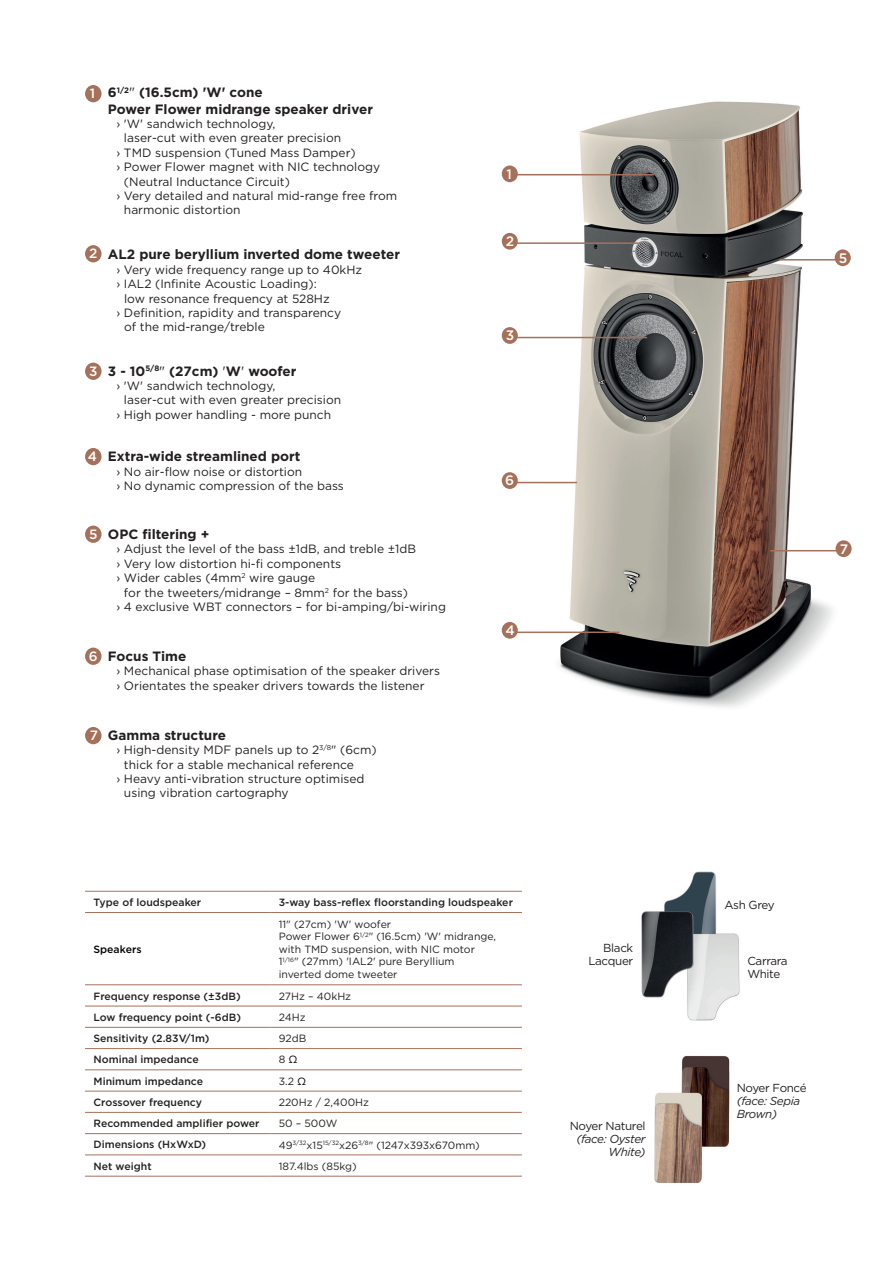
<style>
.page{position:relative;width:893px;height:1263px;background:#fff}
.page>*{position:absolute;margin:0;border:0;box-sizing:border-box;transform-origin:0 0}
.t1{font:500 13.65px "Gotham";color:#fff}
.t2{font:700 13.5px/16.2px "Gotham";color:#231f20}
.t3{font:500 13.5px "Gotham";color:#fff}
.t4{font:12px/14.4px "Gotham";color:#231f20}
.t5{font:italic 11.7px/12.8px "Gotham";letter-spacing:-.035em;color:#231f20}
.t6{font:11.7px/12.8px "Gotham";letter-spacing:-.03em;color:#231f20;text-align:right}
.Tableau_infos_techni{font:10.5px/12.6px "Gotham";color:#231f20}
.Tableau_titre_colonn{font:500 10.5px "Gotham";color:#231f20}
.t7{font:500 10.5px "Gotham";color:#010101}
.s1{font-weight:400}
.s2{color:#010101}
.s3{font-style:normal}
</style>
<div class="page">
<img style="left:501px;top:101px;width:351px;height:606px">
<hr style="left:517px;top:174px;width:136px;height:1px;background:#a5715a">
<div style="left:502px;top:165px;width:16px;height:17px;background:#a5715a;border-radius:50%"></div>
<hr style="left:517px;top:242px;width:124px;height:2px;background:#a5715a">
<div style="left:502px;top:233px;width:16px;height:17px;background:#a5715a;border-radius:50%"></div>
<hr style="left:517px;top:631px;width:102px;height:2px;background:#a5715a">
<div style="left:502px;top:622px;width:16px;height:17px;background:#a5715a;border-radius:50%"></div>
<hr style="left:771px;top:550px;width:66px;height:1px;background:#a5715a">
<div style="left:836px;top:540px;width:16px;height:17px;background:#a5715a;border-radius:50%"></div>
<hr style="left:517px;top:337px;width:129px;height:1px;background:#a5715a">
<div style="left:502px;top:327px;width:16px;height:17px;background:#a5715a;border-radius:50%"></div>
<hr style="left:780px;top:259px;width:63px;height:2px;background:#a5715a">
<div style="left:835px;top:249px;width:16px;height:17px;background:#a5715a;border-radius:50%"></div>
<hr style="left:517px;top:482px;width:59px;height:1px;background:#a5715a">
<div style="left:502px;top:472px;width:16px;height:17px;background:#a5715a;border-radius:50%"></div>
<img style="left:654px;top:1056px;width:76px;height:127px">
<img style="left:641px;top:871px;width:99px;height:150px">
<div style="left:85px;top:85px;width:17px;height:17px;background:#a5715a;border-radius:50%"></div>
<div style="left:85px;top:448px;width:17px;height:17px;background:#a5715a;border-radius:50%"></div>
<div style="left:85px;top:526px;width:17px;height:17px;background:#a5715a;border-radius:50%"></div>
<div style="left:85px;top:648px;width:17px;height:17px;background:#a5715a;border-radius:50%"></div>
<div style="left:85px;top:727px;width:17px;height:17px;background:#a5715a;border-radius:50%"></div>
<div style="left:85px;top:363px;width:17px;height:17px;background:#a5715a;border-radius:50%"></div>
<div style="left:85px;top:245px;width:17px;height:17px;background:#a5715a;border-radius:50%"></div>
<hr style="left:85px;top:1091px;width:185px;height:1px;background:#a5715a">
<hr style="left:85px;top:1112px;width:185px;height:1px;background:#a5715a">
<hr style="left:85px;top:1133px;width:185px;height:1px;background:#a5715a">
<hr style="left:270px;top:1112px;width:252px;height:1px;background:#a5715a">
<hr style="left:270px;top:1133px;width:252px;height:1px;background:#a5715a">
<hr style="left:85px;top:891px;width:185px;height:1px;background:#a5715a">
<hr style="left:85px;top:912px;width:185px;height:1px;background:#a5715a">
<hr style="left:85px;top:984px;width:185px;height:1px;background:#a5715a">
<hr style="left:85px;top:1006px;width:185px;height:1px;background:#a5715a">
<hr style="left:85px;top:1027px;width:185px;height:1px;background:#a5715a">
<hr style="left:85px;top:1048px;width:185px;height:1px;background:#a5715a">
<hr style="left:85px;top:1069px;width:185px;height:1px;background:#a5715a">
<hr style="left:270px;top:891px;width:252px;height:1px;background:#a5715a">
<hr style="left:270px;top:912px;width:252px;height:1px;background:#a5715a">
<hr style="left:270px;top:984px;width:252px;height:1px;background:#a5715a">
<hr style="left:270px;top:1006px;width:252px;height:1px;background:#a5715a">
<hr style="left:270px;top:1027px;width:252px;height:1px;background:#a5715a">
<hr style="left:270px;top:1048px;width:252px;height:1px;background:#a5715a">
<hr style="left:270px;top:1069px;width:252px;height:1px;background:#a5715a">
<hr style="left:270px;top:1091px;width:252px;height:1px;background:#a5715a">
<hr style="left:85px;top:1154px;width:185px;height:1px;background:#a5715a">
<hr style="left:270px;top:1154px;width:252px;height:1px;background:#a5715a">
<hr style="left:85px;top:1176px;width:185px;height:1px;background:#a5715a">
<hr style="left:270px;top:1176px;width:252px;height:1px;background:#a5715a">
<p class="t3" style="left:90px;top:85px;width:7px">1</p>
<p class="t2" style="left:108px;top:84px;width:267px">6<sup>1/2</sup><span class="s1">"</span> (16.5cm) 'W' cone<br>Power Flower midrange speaker driver</p>
<p class="t4" style="left:124px;top:116px;width:219px;text-indent:-8px">› 'W' sandwich technology,<br>laser-cut with even greater precision</p>
<p class="t4" style="left:116px;top:145px;width:241px">› TMD suspension (Tuned Mass Damper)</p>
<p class="t4" style="left:124px;top:159px;width:258px;text-indent:-8px">› Power Flower magnet with NIC technology (Neutral Inductance Circuit)</p>
<p class="t4" style="left:124px;top:188px;width:275px;text-indent:-8px">› Very detailed and natural mid-range free from harmonic distortion</p>
<p class="t3" style="left:89px;top:245px;width:10px">2</p>
<p class="t2" style="left:108px;top:246px;width:294px">AL2 pure beryllium inverted dome tweeter</p>
<p class="t4" style="left:116px;top:262px;width:247px">› Very wide frequency range up to 40kHz</p>
<p class="t4" style="left:124px;top:276px;width:207px;text-indent:-8px">› IAL2 (Infinite Acoustic Loading): low resonance frequency at 528Hz</p>
<p class="t4" style="left:124px;top:305px;width:218px;text-indent:-8px">› Definition, rapidity and transparency of the mid-range/treble</p>
<p class="t3" style="left:89px;top:362px;width:10px">3</p>
<p class="t2" style="left:108px;top:363px;width:190px">3 - 10<sup>5/8</sup><span class="s1">"</span> (27cm) <span class="s1">'</span>W<span class="s1">'</span> woofer</p>
<p class="t4" style="left:124px;top:378px;width:219px;text-indent:-8px">› 'W' sandwich technology,<br>laser-cut with even greater precision</p>
<p class="t4" style="left:116px;top:407px;width:216px">› High power handling - more punch</p>
<p class="t3" style="left:88px;top:448px;width:11px">4</p>
<p class="t2" style="left:108px;top:448px;width:194px">Extra-wide streamlined port</p>
<p class="t4" style="left:116px;top:464px;width:187px">› No air-flow noise or distortion</p>
<p class="t4" style="left:116px;top:478px;width:229px">› No dynamic compression of the bass</p>
<p class="t3" style="left:89px;top:525px;width:10px">5</p>
<p class="t2" style="left:108px;top:526px;width:103px">OPC filtering +</p>
<p class="t4" style="left:116px;top:542px;width:301px">› Adjust the level of the bass ±1dB, and treble ±1dB</p>
<p class="t4" style="left:116px;top:556px;width:226px">› Very low distortion hi-fi components</p>
<p class="t4" style="left:124px;top:571px;width:285px;text-indent:-8px">› Wider cables (4mm<sup>2</sup> wire gauge<br>for the tweeters/midrange – 8mm<sup>2</sup> for the bass)</p>
<p class="t4" style="left:116px;top:599px;width:331px">› 4 exclusive WBT connectors – for bi-amping/bi-wiring</p>
<p class="t3" style="left:89px;top:647px;width:10px">6</p>
<p class="t2" style="left:108px;top:648px;width:80px">Focus Time</p>
<p class="t4" style="left:116px;top:664px;width:325px">› Mechanical phase optimisation of the speaker drivers</p>
<p class="t4" style="left:116px;top:678px;width:310px">› Orientates the speaker drivers towards the listener</p>
<p class="t3" style="left:90px;top:727px;width:10px">7</p>
<p class="t2" style="left:108px;top:727px;width:120px">Gamma structure</p>
<p class="t4" style="left:124px;top:742px;width:254px;text-indent:-8px">› High-density MDF panels up to 2<sup>3/8</sup>" (6cm) thick for a stable mechanical reference</p>
<p class="t4" style="left:124px;top:771px;width:242px;text-indent:-8px">› Heavy anti-vibration structure optimised using vibration cartography</p>
<p class="t1" style="left:506px;top:165px;width:7px">1</p>
<p class="t1" style="left:506px;top:232px;width:10px">2</p>
<p class="t1" style="left:506px;top:326px;width:10px">3</p>
<p class="t1" style="left:505px;top:472px;width:10px">6</p>
<p class="t1" style="left:505px;top:621px;width:11px">4</p>
<p class="Tableau_titre_colonn" style="left:94px;top:895px;width:109px">Type of loudspeaker</p>
<p class="Tableau_titre_colonn" style="left:279px;top:895px;width:236px">3-way bass-reflex floorstanding loudspeaker</p>
<p class="t7" style="left:94px;top:942px;width:50px">Speakers</p>
<p class="Tableau_infos_techni" style="left:279px;top:917px;width:114px">11" (27cm) 'W' woofer</p>
<p class="Tableau_infos_techni" style="left:279px;top:930px;width:219px">Power Flower 6<sup>1/2</sup>" (16.5cm) 'W' midrange, with TMD suspension, with NIC motor</p>
<p class="Tableau_infos_techni" style="left:279px;top:955px;width:177px">1<sup>1/16</sup>" (27mm) 'IAL2' pure Beryllium</p>
<p class="Tableau_infos_techni" style="left:279px;top:968px;width:120px">inverted dome tweeter</p>
<p class="Tableau_titre_colonn" style="left:94px;top:989px;width:149px">Frequency response (±3dB)</p>
<p class="Tableau_infos_techni" style="left:279px;top:989px;width:74px">27Hz – 40kHz</p>
<p class="Tableau_titre_colonn" style="left:94px;top:1010px;width:149px">Low frequency point (-6dB)</p>
<p class="Tableau_infos_techni" style="left:279px;top:1011px;width:28px">24Hz</p>
<p class="Tableau_titre_colonn" style="left:94px;top:1031px;width:118px">Sensitivity (2.83V/1m)</p>
<p class="Tableau_infos_techni" style="left:279px;top:1032px;width:29px">92dB</p>
<p class="Tableau_titre_colonn" style="left:94px;top:1053px;width:107px">Nominal impedance</p>
<p class="Tableau_infos_techni" style="left:279px;top:1053px;width:20px">8 <span class="s2">Ω</span></p>
<p class="Tableau_titre_colonn" style="left:94px;top:1074px;width:111px">Minimum impedance</p>
<p class="Tableau_infos_techni" style="left:279px;top:1074px;width:29px">3.2 <span class="s2">Ω</span></p>
<p class="Tableau_titre_colonn" style="left:94px;top:1095px;width:110px">Crossover frequency</p>
<p class="Tableau_infos_techni" style="left:279px;top:1096px;width:92px">220Hz / 2,400Hz</p>
<p class="Tableau_titre_colonn" style="left:94px;top:1116px;width:168px">Recommended amplifier power</p>
<p class="Tableau_infos_techni" style="left:279px;top:1117px;width:60px">50 – 500W</p>
<p class="Tableau_titre_colonn" style="left:94px;top:1138px;width:114px">Dimensions (HxWxD)</p>
<p class="Tableau_infos_techni" style="left:279px;top:1138px;width:203px">49<sup>3/32</sup>x15<sup>15/32</sup>x26<sup>3/8</sup>" (1247x393x670mm)</p>
<p class="Tableau_titre_colonn" style="left:94px;top:1159px;width:60px">Net weight</p>
<p class="Tableau_infos_techni" style="left:279px;top:1159px;width:80px">187.4lbs (85kg)</p>
<p class="t6" style="left:588px;top:941px;width:46px">Black<br>Lacquer</p>
<p class="t5" style="left:570px;top:1119px;width:77px;text-align:right"><span class="s3">Noyer Naturel </span>(face: Oyster<br>White)</p>
<p class="t1" style="left:839px;top:249px;width:10px">5</p>
<p class="t1" style="left:840px;top:540px;width:10px">7</p>
<p class="t6" style="left:724px;top:898px;width:52px">Ash Grey</p>
<p class="t6" style="left:747px;top:954px;width:42px;text-align:left">Carrara<br>White</p>
<p class="t5" style="left:737px;top:1081px;width:71px"><span class="s3">Noyer Foncé </span>(face: Sepia<br>Brown)</p>
</div>
